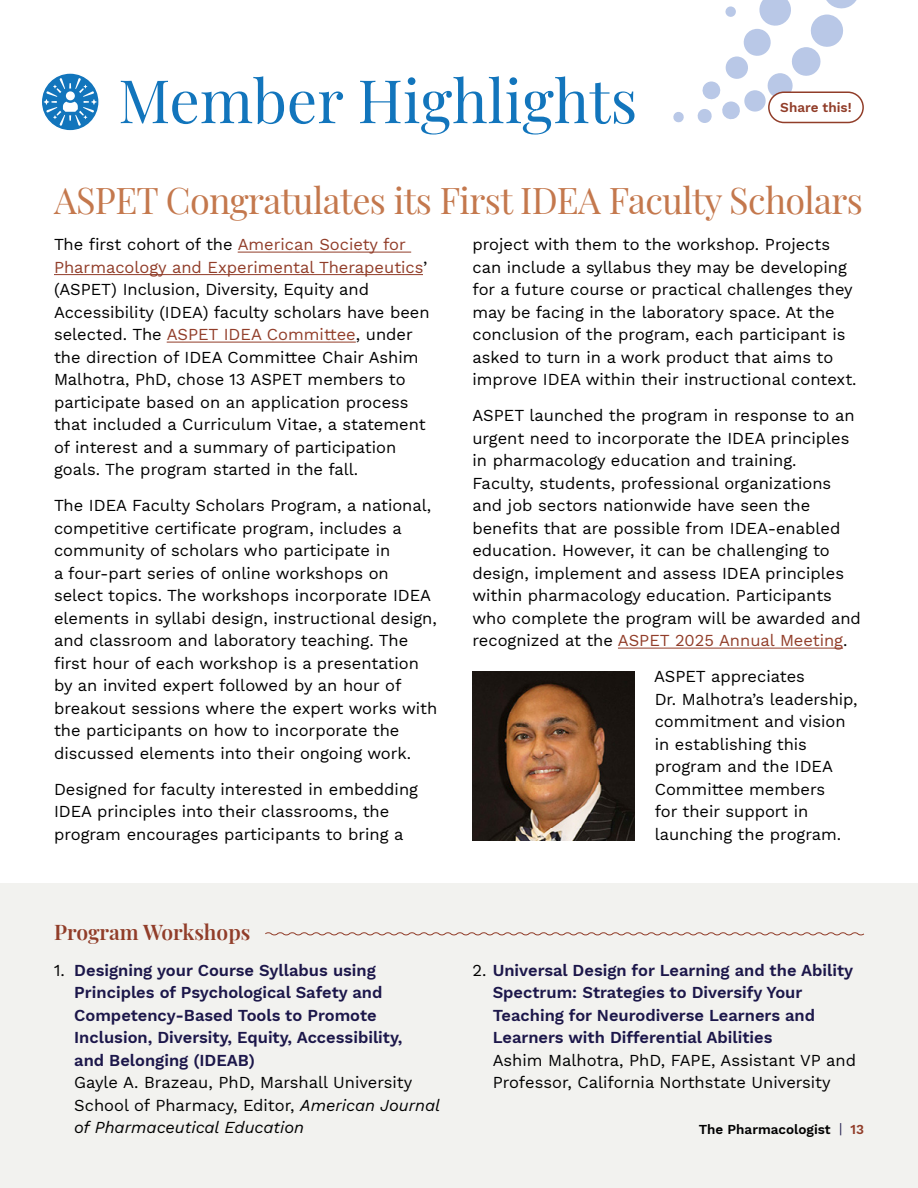
<style>
.page{position:relative;width:918px;height:1188px;background:#fff}
.page>*{position:absolute;margin:0;border:0;box-sizing:border-box;transform-origin:0 0}
.t1{font:60px "Playfair Display";color:#1275bc}
.H2_Span{font:36px "Playfair Display";letter-spacing:-.015em;color:#c4784d}
.H3_Red_Span{font:600 21px "Playfair Display";color:#913d29}
.Body{font:16.5px/22.5px "Work Sans";color:#000}
.t2{font:16.5px/22.5px "Work Sans";color:#1c174a}
.t3{font:13.5px "Work Sans";color:#000}
.t4{font:13.5px "Work Sans";color:#913d29}
.s1{color:#913d29}
.s2{color:#000}
.s3{font-style:italic;color:#000}
.s4{color:#1c174a}
</style>
<div class="page">
<div style="left:0;top:884px;width:918px;height:304px;background:#f2f2ef"></div>
<svg style="left:41px;top:73px;width:58px;height:58px"></svg>
<div style="left:40px;top:72px;width:60px;height:60px;border:2px solid #fff;border-radius:50%"></div>
<svg style="left:44px;top:78px;width:53px;height:48px"></svg>
<svg style="left:673px;top:0;width:191px;height:123px"></svg>
<div style="left:769px;top:92px;width:94px;height:30px;background:#fff;border-radius:15px"></div>
<div style="left:768px;top:91px;width:96px;height:32px;border:2px solid #913d29;border-radius:15px"></div>
<hr style="left:238px;top:252px;width:173px;height:1px;background:#913d29">
<hr style="left:54px;top:274px;width:369px;height:1px;background:#913d29">
<hr style="left:167px;top:342px;width:189px;height:1px;background:#913d29">
<hr style="left:618px;top:648px;width:225px;height:1px;background:#913d29">
<img style="left:472px;top:672px;width:162px;height:168px">
<svg style="left:265px;top:932px;width:599px;height:4px"></svg>
<h1 class="t1" style="left:118px;top:54px;width:521px">Member Highlights</h1>
<p class="t4" style="left:780px;top:97px;width:73px">Share this!</p>
<p class="H2_Span" style="left:54px;top:173px;width:810px">ASPET Congratulates its First IDEA Faculty Scholars</p>
<p class="Body" style="left:54px;top:233px;width:377px">The first cohort of the <span class="s1">American Society for Pharmacology and Experimental Therapeutics</span>’ (ASPET) Inclusion, Diversity, Equity and Accessibility (IDEA) faculty scholars have been selected. The <span class="s1">ASPET IDEA Committee</span>, under the direction of IDEA Committee Chair Ashim Malhotra, PhD, chose 13 ASPET members to participate based on an application process that included a Curriculum Vitae, a statement of interest and a summary of participation goals. The program started in the fall.</p>
<p class="Body" style="left:54px;top:494px;width:385px">The IDEA Faculty Scholars Program, a national, competitive certificate program, includes a community of scholars who participate in<br>a four-part series of online workshops on select topics. The workshops incorporate IDEA elements in syllabi design, instructional design, and classroom and laboratory teaching. The first hour of each workshop is a presentation by an invited expert followed by an hour of breakout sessions where the expert works with the participants on how to incorporate the discussed elements into their ongoing work.</p>
<p class="Body" style="left:54px;top:777px;width:366px">Designed for faculty interested in embedding<br>IDEA principles into their classrooms, the program encourages participants to bring a</p>
<p class="Body" style="left:472px;top:233px;width:386px">project with them to the workshop. Projects can include a syllabus they may be developing for a future course or practical challenges they may be facing in the laboratory space. At the conclusion of the program, each participant is asked to turn in a work product that aims to improve IDEA within their instructional context.</p>
<p class="Body" style="left:472px;top:404px;width:390px">ASPET launched the program in response to an urgent need to incorporate the IDEA principles in pharmacology education and training.<br>Faculty, students, professional organizations and job sectors nationwide have seen the benefits that are possible from IDEA-enabled education. However, it can be challenging to design, implement and assess IDEA principles within pharmacology education. Participants who complete the program will be awarded and recognized at the <span class="s1">ASPET 2025 Annual Meeting</span>.</p>
<p class="Body" style="left:654px;top:665px;width:205px">ASPET appreciates<br>Dr. Malhotra’s leadership, commitment and vision in establishing this program and the IDEA<br>Committee members<br>for their support in launching the program.</p>
<p class="H3_Red_Span" style="left:54px;top:916px;width:198px">Program Workshops</p>
<p class="t2" style="left:74px;top:958px;width:367px;text-indent:-20px"><span class="s2">1.</span> Designing your Course Syllabus using Principles of Psychological Safety and Competency-Based Tools to Promote Inclusion, Diversity, Equity, Accessibility,<br>and Belonging (IDEAB)<br><span class="s2">Gayle A. Brazeau, PhD, Marshall University School of Pharmacy, Editor,</span> <span class="s3">American Journal of Pharmaceutical Education</span></p>
<p class="t2" style="left:493px;top:958px;width:365px;text-indent:-20px"><span class="s2">2.</span> Universal Design for Learning and the Ability Spectrum: Strategies to Diversify Your Teaching for Neurodiverse Learners and Learners with Differential Abilities<br><span class="s2">Ashim Malhotra, PhD, FAPE, Assistant VP and Professor, California Northstate University</span></p>
<p class="t3" style="left:699px;top:1119px;width:167px">The Pharmacologist <span class="s4">|</span> <span class="s1">13</span></p>
</div>
